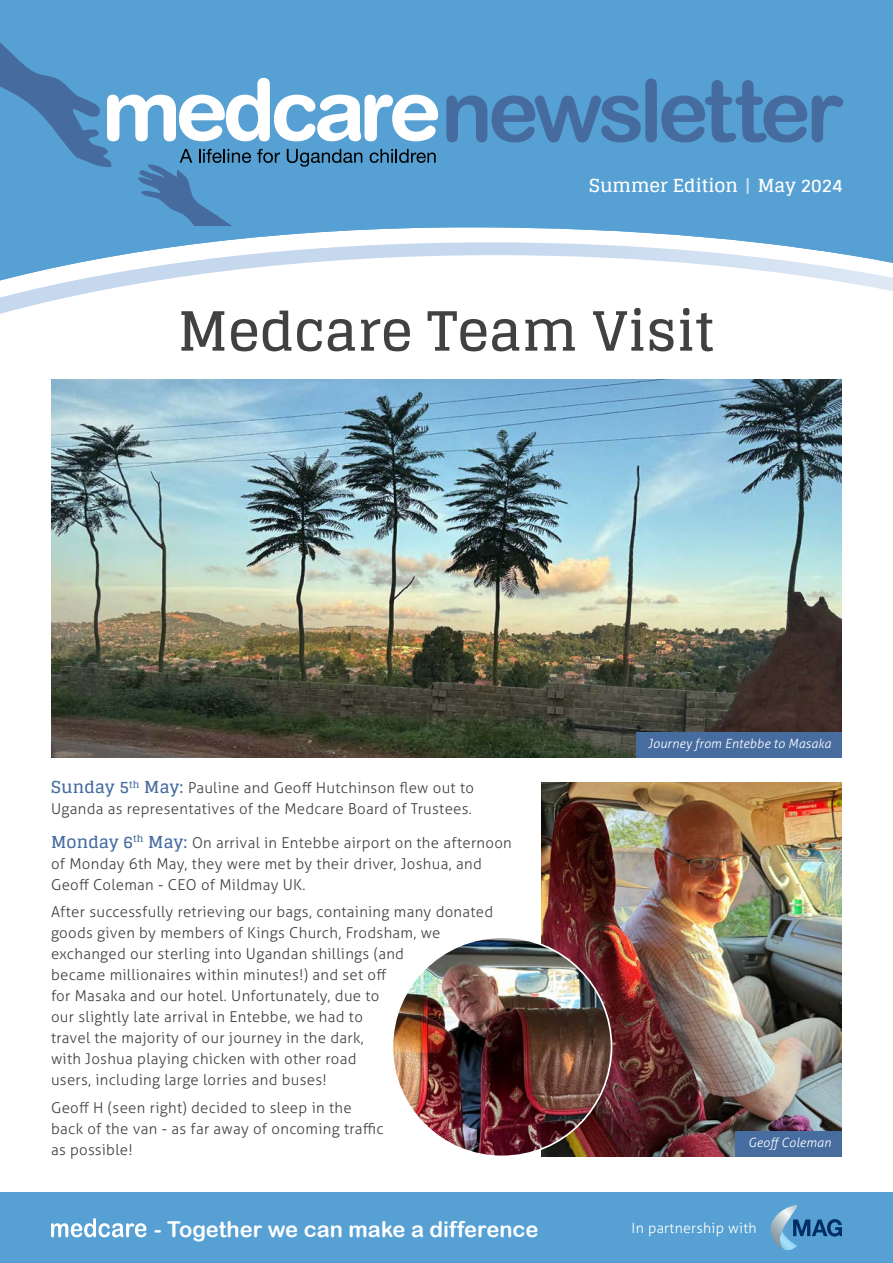
<style>
.page{position:relative;width:893px;height:1263px;background:#fff}
.page>*{position:absolute;margin:0;border:0;box-sizing:border-box;transform-origin:0 0}
.t1{font:86.4px "Arial Rounded MT Bold";letter-spacing:-.06em;color:#466c9f}
.t2{font:700 54px "Glegoo";color:#414042}
.t3{font:21.9px "Arial Rounded MT Bold";color:#fff}
.t4{font:700 18px "Glegoo";color:#fff}
.t5{font:300 15px/21px "Aller";letter-spacing:.02em;color:#414042}
.t6{font:300 14.25px "Aller";letter-spacing:.02em;color:#fff}
.t7{font:italic 300 12.75px "Aller";letter-spacing:.01em;color:#fff}
.s1{color:#c8daef}
.s2{font-family:"Glegoo";font-weight:700;font-size:16.5px;color:#466ca0}
</style>
<div class="page">
<svg style="left:0;top:284px;width:893px;height:30px"></svg>
<svg style="left:0;top:0;width:893px;height:284px;fill:#56a0d3"></svg>
<svg style="left:0;top:0;width:645px;height:225px;background:#5fa2d1"></svg>
<div style="left:0;top:1192px;width:893px;height:71px;background:#56a0d3"></div>
<svg style="left:51px;top:1218px;width:95px;height:19px"></svg>
<svg style="left:770px;top:1205px;width:72px;height:45px"></svg>
<img style="left:542px;top:782px;width:300px;height:374px">
<div style="left:735px;top:1131px;width:107px;height:25px;background:#466ca0"></div>
<img style="left:51px;top:379px;width:791px;height:379px">
<div style="left:636px;top:732px;width:206px;height:26px;background:#466ca0"></div>
<img style="left:392px;top:937px;width:219px;height:219px;border-radius:110px">
<h1 class="t1" style="left:441px;top:60px;width:404px">newsletter</h1>
<p class="t4" style="left:589px;top:175px;width:255px">Summer Edition <span class="s1">|</span> May 2024</p>
<h2 class="t2" style="left:178px;top:300px;width:539px">Medcare Team Visit</h2>
<p class="t5" style="left:51px;top:777px;width:425px"><span class="s2">Sunday 5</span><sup>th</sup> <span class="s2">May:</span> Pauline and Geoff Hutchinson flew out to<br>Uganda as representatives of the Medcare Board of Trustees.</p>
<p class="t5" style="left:51px;top:832px;width:462px"><span class="s2">Monday 6</span><sup>th</sup> <span class="s2">May:</span> On arrival in Entebbe airport on the afternoon of Monday 6th May, they were met by their driver, Joshua, and<br>Geoff Coleman - CEO of Mildmay UK.</p>
<p class="t5" style="left:51px;top:901px;width:444px">After successfully retrieving our bags, containing many donated goods given by members of Kings Church, Frodsham, we exchanged our sterling into Ugandan shillings (and<br>became millionaires within minutes!) and set off<br>for Masaka and our hotel. Unfortunately, due to<br>our slightly late arrival in Entebbe, we had to<br>travel the majority of our journey in the dark,<br>with Joshua playing chicken with other road<br>users, including large lorries and buses!</p>
<p class="t5" style="left:51px;top:1097px;width:334px">Geoff H (seen right) decided to sleep in the back of the van - as far away of oncoming traffic as possible!</p>
<p class="t7" style="left:648px;top:736px;width:185px">Journey from Entebbe to Masaka</p>
<p class="t7" style="left:748px;top:1134px;width:84px">Geoff Coleman</p>
<h3 class="t3" style="left:154px;top:1216px;width:386px">- Together we can make a difference</h3>
<p class="t6" style="left:632px;top:1219px;width:127px">In partnership with</p>
</div>
